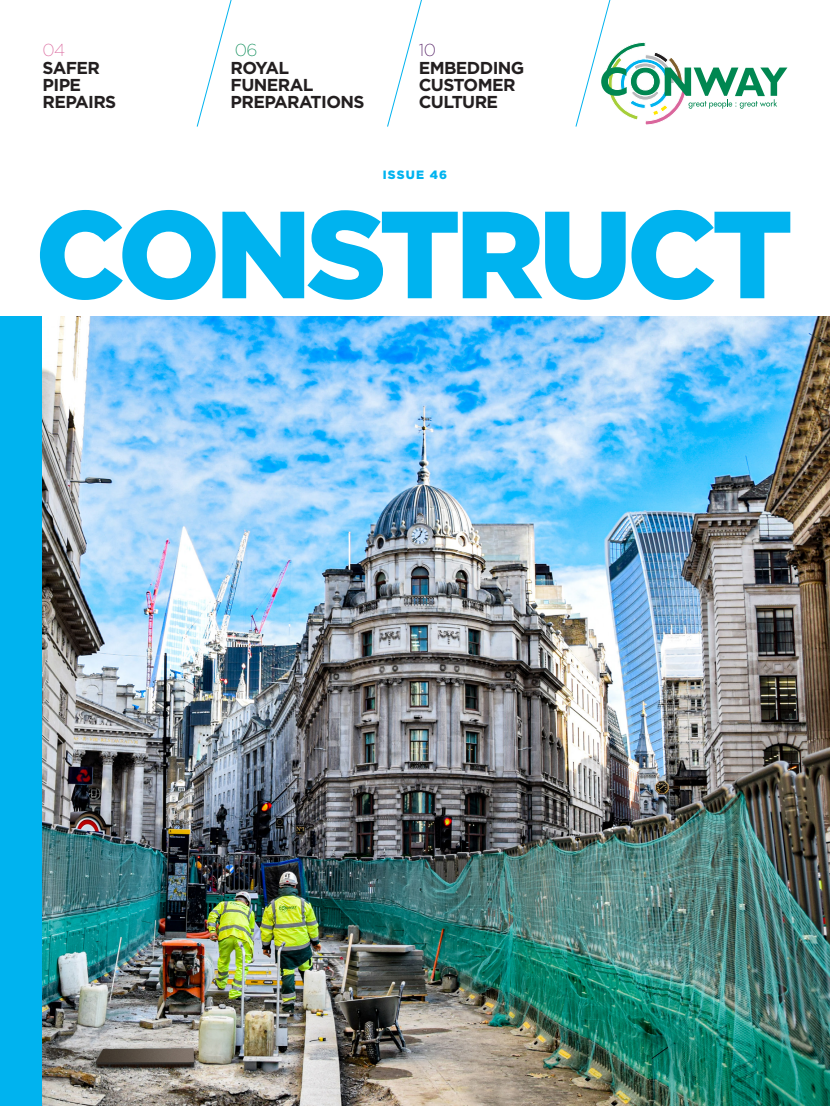
<style>
.page{position:relative;width:830px;height:1106px;background:#fff}
.page>*{position:absolute;margin:0;border:0;box-sizing:border-box;transform-origin:0 0}
.t1{font:900 123.6px "Gotham";letter-spacing:-.045em;color:#00b3ef}
.t2{font:700 17.25px/17.2px "Gotham";letter-spacing:-.035em;color:#231f20}
.t3{font:200 17.25px "Gotham";color:#da669c}
.t4{font:200 17.25px "Gotham";color:#008751}
.t5{font:200 17.25px "Gotham";color:#49125c}
.t6{font:900 12px "Gotham";letter-spacing:.1em;color:#00b3ef}
</style>
<div class="page">
<div style="left:0;top:316px;width:43px;height:790px;background:#00b3ef"></div>
<img style="left:43px;top:316px;width:786px;height:790px">
<svg style="left:387px;top:0;width:35px;height:127px"></svg>
<svg style="left:197px;top:0;width:35px;height:127px"></svg>
<svg style="left:575px;top:0;width:212px;height:127px"></svg>
<p class="t3" style="left:43px;top:40px;width:24px">04</p>
<p class="t2" style="left:43px;top:59px;width:75px">SAFER<br>PIPE<br>REPAIRS</p>
<p class="t4" style="left:235px;top:40px;width:24px">06</p>
<p class="t2" style="left:230px;top:59px;width:60px">ROYAL</p>
<p class="t2" style="left:230px;top:76px;width:84px">FUNERAL</p>
<p class="t2" style="left:230px;top:93px;width:135px">PREPARATIONS</p>
<p class="t5" style="left:418px;top:40px;width:19px">10</p>
<p class="t2" style="left:418px;top:59px;width:107px">EMBEDDING<br>CUSTOMER<br>CULTURE</p>
<p class="t6" style="left:382px;top:166px;width:66px">ISSUE 46</p>
<p class="t1" style="left:35px;top:169px;width:759px">CONSTRUCT</p>
</div>
